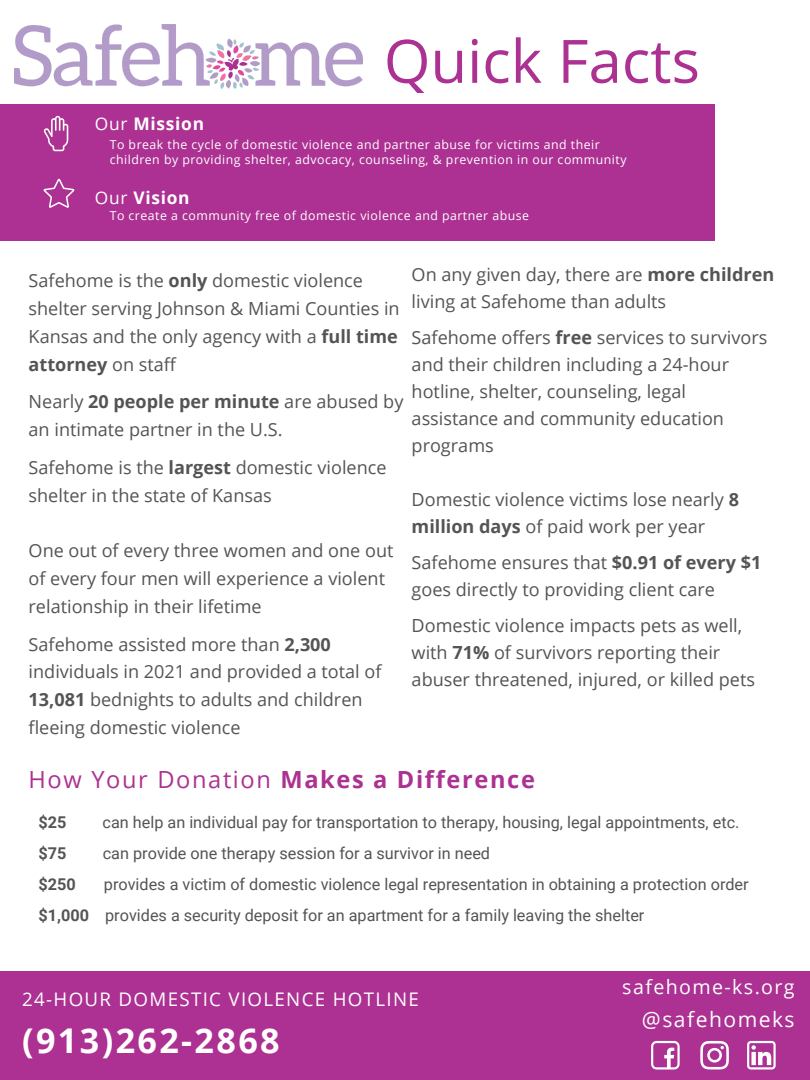
<style>
.page{position:relative;width:810px;height:1080px;background:#fff}
.page>*{position:absolute;margin:0;border:0;box-sizing:border-box;transform-origin:0 0}
.t1{font:59.88px "Open Sans";color:#ac3192}
.t2{font:700 34.12px "Open Sans";letter-spacing:.07em;color:#fff}
.t3{font:700 23.62px "Open Sans";letter-spacing:.07em;color:#ac3192}
.t4{font:21.06px "Open Sans";letter-spacing:.07em;color:#fff}
.t5{font:19.69px "Open Sans";letter-spacing:.07em;color:#fff}
.t6{font:18.75px "Open Sans";letter-spacing:.07em;color:#fff}
.t7{font:18.06px/27.8px "Open Sans";color:#545454}
.t8{font:700 17.38px "Open Sans";letter-spacing:.04em;color:#fff}
.t9{font:16.25px "Roboto";color:#545454}
.t10{font:700 16.25px "Roboto";color:#545454}
.t11{font:12.31px/15.1px "Open Sans";letter-spacing:.04em;color:#fff}
.s1{font-weight:400}
.s2{font-weight:700}
</style>
<div class="page">
<img style="left:14px;top:25px;width:348px;height:64px">
<div style="left:0;top:104px;width:715px;height:137px;background:#ac3192"></div>
<div style="left:0;top:971px;width:810px;height:109px;background:#ac3192"></div>
<svg style="left:651px;top:1041px;width:29px;height:29px"></svg>
<svg style="left:747px;top:1041px;width:29px;height:29px"></svg>
<svg style="left:700px;top:1041px;width:29px;height:29px"></svg>
<svg style="left:43px;top:116px;width:25px;height:35px"></svg>
<svg style="left:43px;top:179px;width:31px;height:29px"></svg>
<p class="t8" style="left:95px;top:111px;width:111px"><span class="s1">Our</span> Mission</p>
<p class="t1" style="left:384px;top:19px;width:318px">Quick Facts</p>
<p class="t11" style="left:110px;top:137px;width:518px">To break the cycle of domestic violence and partner abuse for victims and their children by providing shelter, advocacy, counseling, &amp; prevention in our community</p>
<p class="t8" style="left:95px;top:186px;width:96px"><span class="s1">Our</span> Vision</p>
<p class="t11" style="left:110px;top:208px;width:421px">To create a community free of domestic violence and partner abuse</p>
<p class="t7" style="left:29px;top:266px;width:373px">Safehome is the <span class="s2">only</span> domestic violence shelter serving Johnson &amp; Miami Counties in Kansas and the only agency with a <span class="s2">full time attorney</span> on staff</p>
<p class="t7" style="left:29px;top:387px;width:376px">Nearly <span class="s2">20 people per minute</span> are abused by an intimate partner in the U.S.</p>
<p class="t7" style="left:29px;top:453px;width:359px">Safehome is the <span class="s2">largest</span> domestic violence shelter in the state of Kansas</p>
<p class="t7" style="left:29px;top:536px;width:366px">One out of every three women and one out of every four men will experience a violent relationship in their lifetime</p>
<p class="t7" style="left:29px;top:630px;width:354px">Safehome assisted more than <span class="s2">2,300 </span>individuals in 2021 and provided a total of <span class="s2">13,081</span> bednights to adults and children fleeing domestic violence</p>
<p class="t7" style="left:412px;top:261px;width:364px;line-height:27px">On any given day, there are <span class="s2">more children </span>living at Safehome than adults</p>
<p class="t7" style="left:412px;top:324px;width:357px;line-height:27px">Safehome offers <span class="s2">free</span> services to survivors and their children including a 24-hour hotline, shelter, counseling, legal assistance and community education programs</p>
<p class="t7" style="left:412px;top:486px;width:329px;line-height:27px">Domestic violence victims lose nearly <span class="s2">8 million days</span> of paid work per year</p>
<p class="t7" style="left:412px;top:549px;width:351px;line-height:27px">Safehome ensures that <span class="s2">$0.91 of every $1 </span>goes directly to providing client care</p>
<p class="t7" style="left:412px;top:612px;width:345px;line-height:27px">Domestic violence impacts pets as well, with <span class="s2">71%</span> of survivors reporting their abuser threatened, injured, or killed pets</p>
<p class="t3" style="left:29px;top:763px;width:508px"><span class="s1">How Your Donation</span> Makes a Difference</p>
<p class="t10" style="left:38px;top:813px;width:29px">$25</p>
<p class="t9" style="left:103px;top:813px;width:638px">can help an individual pay for transportation to therapy, housing, legal appointments, etc.</p>
<p class="t10" style="left:38px;top:844px;width:29px">$75</p>
<p class="t9" style="left:103px;top:844px;width:389px">can provide one therapy session for a survivor in need</p>
<p class="t10" style="left:38px;top:874px;width:39px">$250</p>
<p class="t9" style="left:104px;top:874px;width:646px">provides a victim of domestic violence legal representation in obtaining a protection order</p>
<p class="t9" style="left:38px;top:905px;width:607px"><span class="s2">$1,000</span> provides a security deposit for an apartment for a family leaving the shelter</p>
<p class="t6" style="left:22px;top:986px;width:398px">24-HOUR DOMESTIC VIOLENCE HOTLINE</p>
<p class="t2" style="left:22px;top:1016px;width:259px">(913)262-2868</p>
<p class="t5" style="left:622px;top:973px;width:174px">safehome-ks.org</p>
<p class="t4" style="left:642px;top:1005px;width:154px">@safehomeks</p>
</div>
